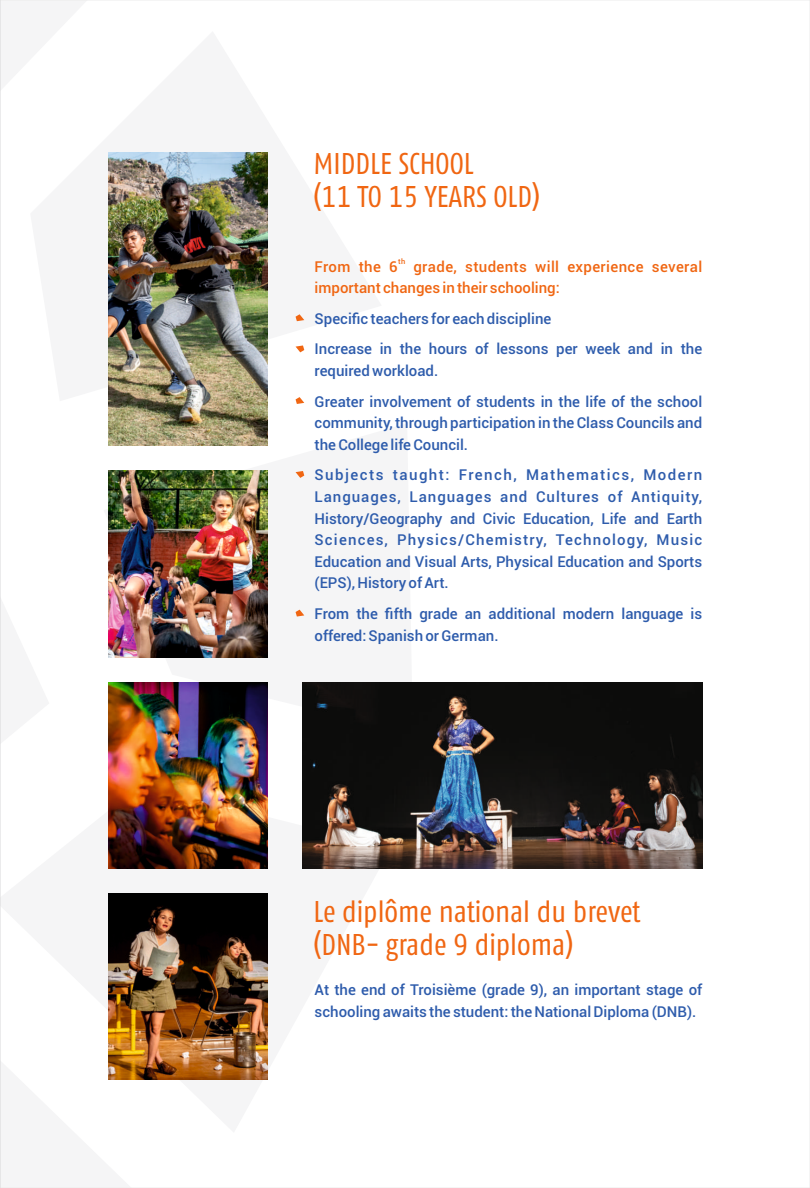
<style>
.page{position:relative;width:810px;height:1188px;background:#fff}
.page>*{position:absolute;margin:0;border:0;box-sizing:border-box;transform-origin:0 0}
.t1{font:30px/33.5px "Fago Co Tf";color:#f06612}
.t2{font:500 15px/21.6px "Roboto";color:#2e5cac}
.t3{font:500 15px/21.6px "Roboto";letter-spacing:.02em;color:#f06612}
.t4{font:500 7.5px "Roboto";color:#f06612}
</style>
<div class="page">
<hr style="left:0;top:0;width:1px;height:1188px;background:#d9d9da">
<img style="left:303px;top:682px;width:399px;height:186px">
<svg style="left:296px;top:314px;width:8px;height:7px"></svg>
<svg style="left:296px;top:345px;width:8px;height:7px"></svg>
<svg style="left:296px;top:397px;width:8px;height:7px"></svg>
<svg style="left:296px;top:471px;width:8px;height:7px"></svg>
<svg style="left:296px;top:610px;width:8px;height:7px"></svg>
<img style="left:108px;top:682px;width:159px;height:186px">
<img style="left:108px;top:893px;width:159px;height:187px">
<img style="left:108px;top:471px;width:159px;height:186px">
<img style="left:108px;top:153px;width:159px;height:293px">
<h1 class="t1" style="left:313px;top:149px;width:228px">MIDDLE SCHOOL<br>(11 TO 15 YEARS OLD)</h1>
<p class="t4" style="left:398px;top:258px;width:9px">th</p>
<p class="t3" style="left:315px;top:257px;width:389px">From the 6 grade, students will experience several important changes in their schooling:</p>
<p class="t2" style="left:315px;top:305px;width:389px;line-height:30.6px">Specific teachers for each discipline<br>Increase in the hours of lessons per week and in the</p>
<p class="t2" style="left:315px;top:357px;width:389px;line-height:30.6px">required workload.<br>Greater involvement of students in the life of the school</p>
<p class="t2" style="left:315px;top:414px;width:389px">community, through participation in the Class Councils and the College life Council.</p>
<p class="t2" style="left:315px;top:466px;width:389px;text-align:justify">Subjects taught: French, Mathematics, Modern Languages, Languages and Cultures of Antiquity, History/Geography and Civic Education, Life and Earth Sciences, Physics/Chemistry, Technology, Music Education and Visual Arts, Physical Education and Sports (EPS), History of Art.</p>
<p class="t2" style="left:315px;top:605px;width:389px">From the fifth grade an additional modern language is offered: Spanish or German.</p>
<h1 class="t1" style="left:313px;top:897px;width:329px">Le diplôme national du brevet (DNB- grade 9 diploma)</h1>
<p class="t2" style="left:315px;top:980px;width:389px">At the end of Troisième (grade 9), an important stage of schooling awaits the student: the National Diploma (DNB).</p>
</div>
